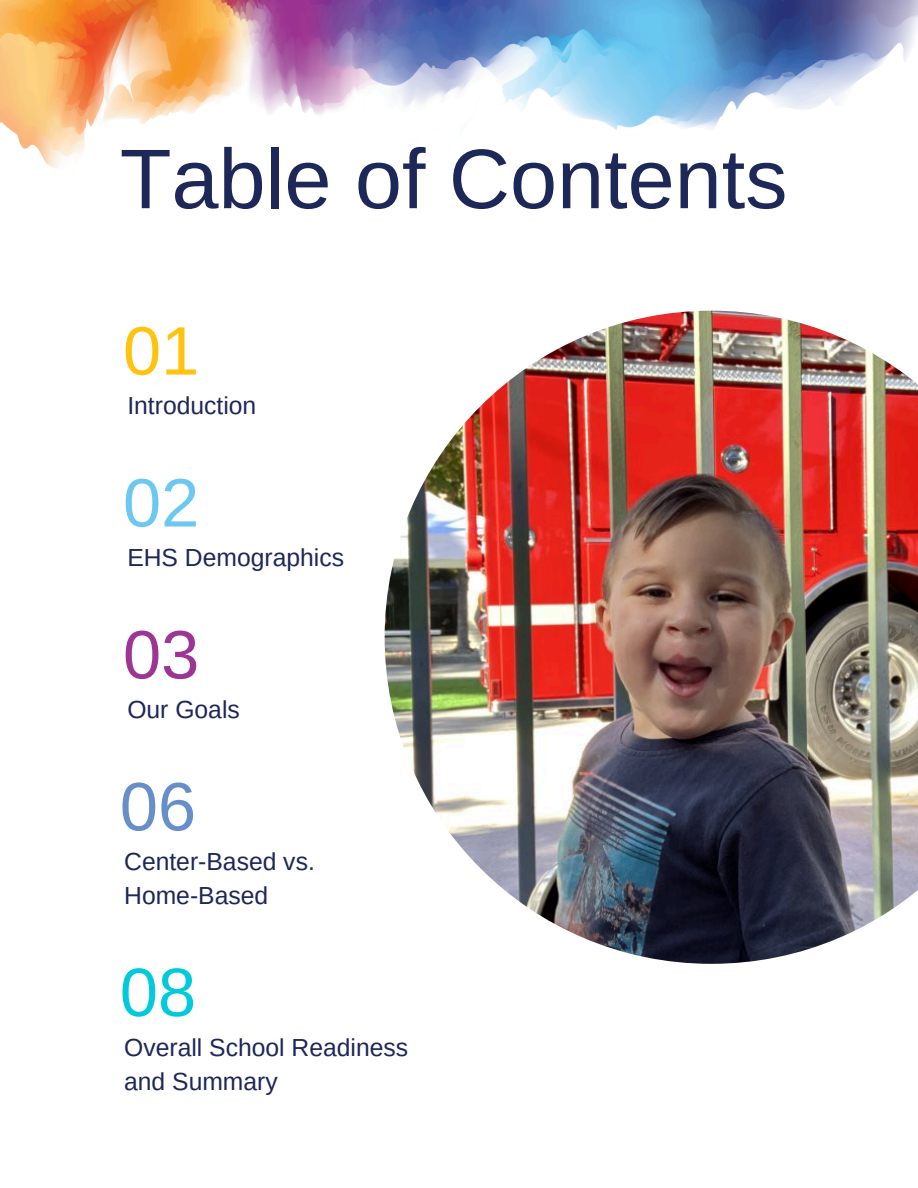
<style>
.page{position:relative;width:918px;height:1188px;background:#fff}
.page>*{position:absolute;margin:0;border:0;box-sizing:border-box;transform-origin:0 0}
.t1{font:84.6px "Arimo";color:#1d2758}
.t2{font:68.55px "Arimo";color:#6dc8f1}
.t3{font:68.55px "Arimo";color:#ffc20e}
.t4{font:68.55px "Arimo";color:#9d3594}
.t5{font:68.55px "Arimo";color:#668ec9}
.t6{font:68.55px "Arimo";color:#00cadc}
.t7{font:24.75px/33.8px "Arimo";color:#1d2758}
</style>
<div class="page">
<img style="left:0;top:0;width:918px;height:311px">
<img style="left:385px;top:311px;width:533px;height:653px">
<p class="t1" style="left:120px;top:132px;width:669px">Table of Contents</p>
<p class="t3" style="left:123px;top:313px;width:78px">01</p>
<p class="t7" style="left:127px;top:389px;width:130px">Introduction</p>
<p class="t2" style="left:123px;top:464px;width:78px">02</p>
<p class="t7" style="left:127px;top:541px;width:218px">EHS Demographics</p>
<p class="t4" style="left:123px;top:616px;width:78px">03</p>
<p class="t7" style="left:127px;top:693px;width:114px">Our Goals</p>
<p class="t5" style="left:120px;top:768px;width:78px">06</p>
<p class="t7" style="left:124px;top:845px;width:192px">Center-Based vs.<br>Home-Based</p>
<p class="t6" style="left:120px;top:954px;width:78px">08</p>
<p class="t7" style="left:124px;top:1030px;width:285px">Overall School Readiness and Summary</p>
</div>
